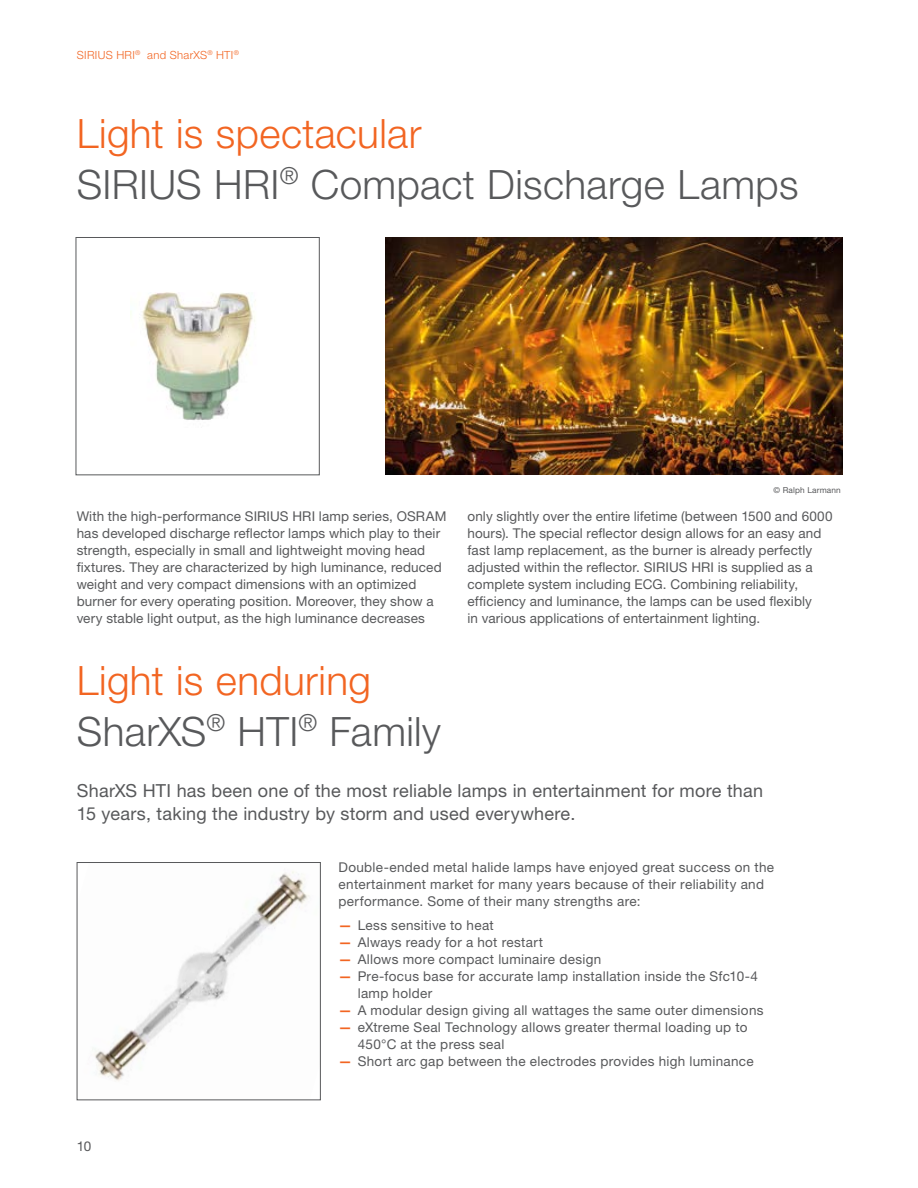
<style>
.page{position:relative;width:918px;height:1188px;background:#fff}
.page>*{position:absolute;margin:0;border:0;box-sizing:border-box;transform-origin:0 0}
.t1{font:300 40.5px/51px "Helvetica Neue LT Pro";letter-spacing:.01em;color:#58595b}
.t2{font:300 40.5px/51px "Helvetica Neue LT Pro";letter-spacing:.01em;color:#f26522}
.t3{font:18px/22.6px "Helvetica Neue LT Pro";letter-spacing:.01em;color:#58595b}
.t4{font:13.5px/17px "Helvetica Neue LT Pro";letter-spacing:.015em;color:#58595b}
.t5{font:300 11.25px "Helvetica Neue LT Pro";letter-spacing:.03em;color:#f26522}
.t6{font:8.25px "Helvetica Neue LT Pro";letter-spacing:.02em;color:#58595b}
.s1{color:#f26522}
.s2{color:#58595b}
.s3{font-weight:700;color:#f26522}
</style>
<div class="page">
<img style="left:386px;top:237px;width:456px;height:238px">
<img style="left:142px;top:292px;width:114px;height:128px">
<div style="left:76px;top:237px;width:244px;height:238px;border:1px solid #58595b"></div>
<img style="left:94px;top:871px;width:216px;height:210px">
<div style="left:77px;top:862px;width:244px;height:238px;border:1px solid #58595b"></div>
<p class="t5" style="left:77px;top:49px;width:164px">SIRIUS HRI<sup>®</sup> and SharXS<sup>®</sup> HTI<sup>®</sup></p>
<h1 class="t1" style="left:77px;top:108px;width:723px"><span class="s1">Light is spectacular<br></span>SIRIUS HRI<sup>®</sup> Compact Discharge Lamps</h1>
<p class="t6" style="left:774px;top:485px;width:69px">© Ralph Larmann</p>
<p class="t4" style="left:77px;top:508px;width:371px">With the high-performance SIRIUS HRI lamp series, OSRAM has developed discharge reflector lamps which play to their strength, especially in small and lightweight moving head fixtures. They are characterized by high luminance, reduced weight and very compact dimensions with an optimized burner for every operating position. Moreover, they show a very stable light output, as the high luminance decreases</p>
<p class="t4" style="left:468px;top:508px;width:367px">only slightly over the entire lifetime (between 1500 and 6000 hours). The special reflector design allows for an easy and fast lamp replacement, as the burner is already perfectly adjusted within the reflector. SIRIUS HRI is supplied as a complete system including ECG. Combining reliability, efficiency and luminance, the lamps can be used flexibly<br>in various applications of entertainment lighting.</p>
<h1 class="t2" style="left:77px;top:654px;width:366px">Light is enduring<br><span class="s2">SharXS</span><sup>®</sup> <span class="s2">HTI</span><sup>®</sup> <span class="s2">Family</span></h1>
<h2 class="t3" style="left:77px;top:779px;width:688px">SharXS HTI has been one of the most reliable lamps in entertainment for more than<br>15 years, taking the industry by storm and used everywhere.</h2>
<p class="t4" style="left:339px;top:858px;width:437px">Double-ended metal halide lamps have enjoyed great success on the entertainment market for many years because of their reliability and performance. Some of their many strengths are:</p>
<p class="t4" style="left:339px;top:916px;width:157px"><span class="s3">—</span> Less sensitive to heat</p>
<p class="t4" style="left:339px;top:933px;width:206px"><span class="s3">—</span> Always ready for a hot restart</p>
<p class="t4" style="left:339px;top:950px;width:264px"><span class="s3">—</span> Allows more compact luminaire design</p>
<p class="t4" style="left:358px;top:967px;width:402px;text-indent:-19px"><span class="s3">—</span> Pre-focus base for accurate lamp installation inside the Sfc10-4 lamp holder</p>
<p class="t4" style="left:339px;top:1001px;width:427px"><span class="s3">—</span> A modular design giving all wattages the same outer dimensions</p>
<p class="t4" style="left:358px;top:1018px;width:391px;text-indent:-19px"><span class="s3">—</span> eXtreme Seal Technology allows greater thermal loading up to<br>450°C at the press seal</p>
<p class="t4" style="left:339px;top:1052px;width:417px"><span class="s3">—</span> Short arc gap between the electrodes provides high luminance</p>
<p class="t4" style="left:77px;top:1138px;width:16px">10</p>
</div>
